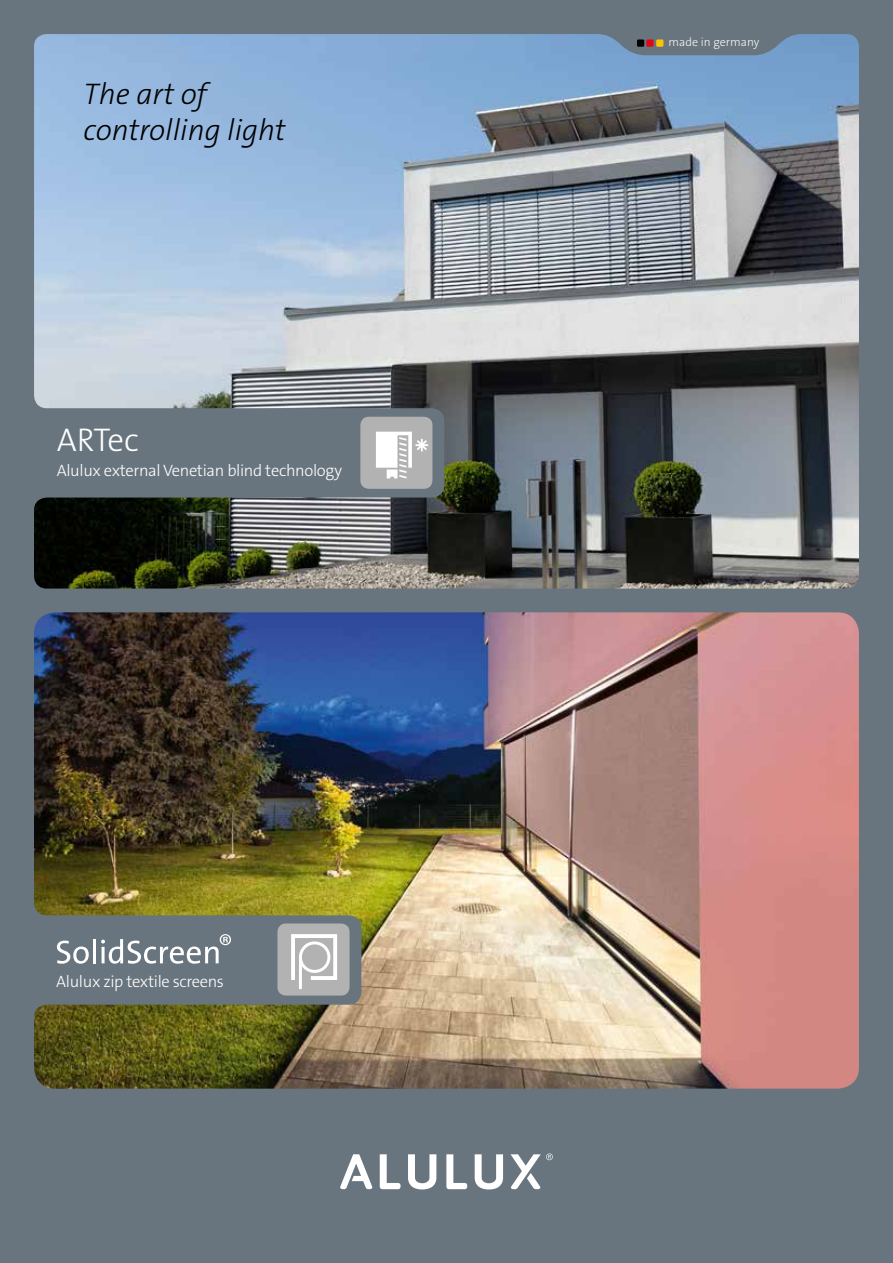
<style>
.page{position:relative;width:893px;height:1263px;background:#68757e}
.page>*{position:absolute;margin:0;border:0;box-sizing:border-box;transform-origin:0 0}
.t1{font:300 33px "The Sans Os F";letter-spacing:-.015em;color:#fff}
.t2{font:italic 300 30px/36px "The Sans Os F";color:#000}
.t3{font:300 16.5px "The Sans Os F";letter-spacing:-.02em;color:#fff}
.t4{font:300 12px "The Sans Os F";color:#f7f6f4}
</style>
<div class="page">
<img style="left:444px;top:55px;width:415px;height:533px">
<svg style="left:444px;top:34px;width:415px;height:21px"></svg>
<div style="left:637px;top:39px;width:7px;height:8px;background:#000"></div>
<div style="left:646px;top:39px;width:8px;height:8px;background:#e30613"></div>
<div style="left:656px;top:39px;width:7px;height:8px;background:#fdc300"></div>
<img style="left:361px;top:612px;width:498px;height:477px">
<svg style="left:34px;top:34px;width:410px;height:612px;background:#899bb2"></svg>
<div style="left:360px;top:417px;width:72px;height:72px;background:#b3b2b2;border-radius:9px"></div>
<svg style="left:376px;top:432px;width:52px;height:46px"></svg>
<img style="left:34px;top:56px;width:327px;height:1033px">
<div style="left:277px;top:923px;width:73px;height:72px;background:#b3b2b2;border-radius:9px"></div>
<svg style="left:291px;top:934px;width:46px;height:46px"></svg>
<hr style="left:299px;top:957px;width:3px;height:32px;background:#fff">
<div style="left:299px;top:941px;width:31px;height:32px;border:3px solid #fff;border-radius:50%"></div>
<svg style="left:57px;top:940px;width:32px;height:24px"></svg>
<hr style="left:93px;top:939px;width:3px;height:24px;background:#fff">
<svg style="left:101px;top:934px;width:130px;height:30px"></svg>
<svg style="left:475px;top:1154px;width:28px;height:35px"></svg>
<svg style="left:380px;top:1154px;width:21px;height:35px"></svg>
<svg style="left:408px;top:1154px;width:28px;height:35px"></svg>
<svg style="left:340px;top:1154px;width:32px;height:35px"></svg>
<svg style="left:446px;top:1154px;width:21px;height:35px"></svg>
<svg style="left:511px;top:1153px;width:42px;height:36px"></svg>
<h2 class="t2" style="left:84px;top:76px;width:204px">The art of controlling light</h2>
<h1 class="t1" style="left:57px;top:418px;width:83px">ARTec</h1>
<p class="t3" style="left:57px;top:460px;width:287px">Alulux external Venetian blind technology</p>
<p class="t3" style="left:56px;top:971px;width:169px">Alulux zip textile screens</p>
<p class="t4" style="left:669px;top:35px;width:92px">made in germany</p>
</div>
